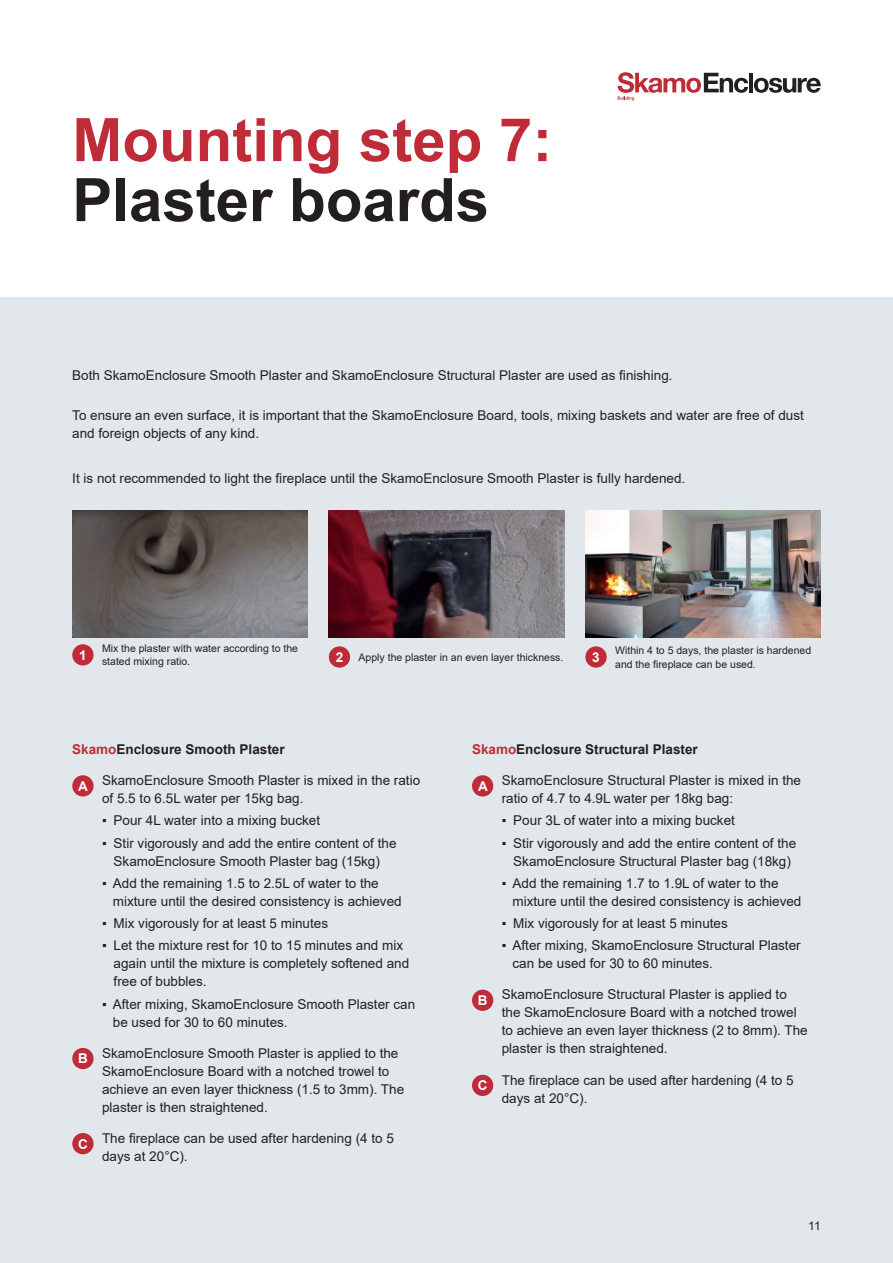
<style>
.page{position:relative;width:893px;height:1263px;background:#fff}
.page>*{position:absolute;margin:0;border:0;box-sizing:border-box;transform-origin:0 0}
.t1{font:700 60px "Arial";color:#bf2b37}
.t2{font:700 60px "Arial";color:#231f20}
.t3{font:13.5px/18px "Arial";color:#231f20}
.t4{font:700 13.5px "Arial";color:#231f20}
.t5{font:700 13.5px "Arial";color:#fff}
.t6{font:12px "Arial";color:#231f20}
.t7{font:10.5px/13.5px "Arial";color:#231f20}
.s1{color:#bf2b37}
</style>
<div class="page">
<div style="left:0;top:298px;width:893px;height:965px;background:#e2e7ec"></div>
<hr style="left:749px;top:73px;width:4px;height:19px;background:#231f20">
<svg style="left:754px;top:78px;width:67px;height:15px"></svg>
<svg style="left:618px;top:72px;width:130px;height:28px"></svg>
<img style="left:72px;top:510px;width:236px;height:128px">
<img style="left:329px;top:510px;width:235px;height:128px">
<img style="left:585px;top:510px;width:236px;height:128px">
<div style="left:329px;top:646px;width:21px;height:22px;background:#bf2b37;border-radius:50%"></div>
<div style="left:585px;top:646px;width:22px;height:22px;background:#bf2b37;border-radius:50%"></div>
<div style="left:72px;top:644px;width:22px;height:21px;background:#bf2b37;border-radius:50%"></div>
<div style="left:72px;top:775px;width:22px;height:21px;background:#bf2b37;border-radius:50%"></div>
<div style="left:72px;top:1048px;width:22px;height:21px;background:#bf2b37;border-radius:50%"></div>
<div style="left:72px;top:1133px;width:22px;height:21px;background:#bf2b37;border-radius:50%"></div>
<div style="left:472px;top:775px;width:21px;height:21px;background:#bf2b37;border-radius:50%"></div>
<div style="left:472px;top:990px;width:21px;height:21px;background:#bf2b37;border-radius:50%"></div>
<div style="left:472px;top:1075px;width:21px;height:21px;background:#bf2b37;border-radius:50%"></div>
<h1 class="t1" style="left:72px;top:98px;width:481px">Mounting step 7:</h1>
<h1 class="t2" style="left:72px;top:158px;width:418px">Plaster boards</h1>
<p class="t3" style="left:72px;top:366px;width:602px">Both SkamoEnclosure Smooth Plaster and SkamoEnclosure Structural Plaster are used as finishing.</p>
<p class="t3" style="left:72px;top:406px;width:733px">To ensure an even surface, it is important that the SkamoEnclosure Board, tools, mixing baskets and water are free of dust and foreign objects of any kind.</p>
<p class="t3" style="left:72px;top:469px;width:615px">It is not recommended to light the fireplace until the SkamoEnclosure Smooth Plaster is fully hardened.</p>
<p class="t7" style="left:102px;top:641px;width:198px">Mix the plaster with water according to the stated mixing ratio.</p>
<p class="t7" style="left:615px;top:643px;width:198px">Within 4 to 5 days, the plaster is hardened and the fireplace can be used.</p>
<p class="t5" style="left:79px;top:645px;width:9px">1</p>
<p class="t5" style="left:336px;top:648px;width:9px">2</p>
<p class="t5" style="left:592px;top:648px;width:9px">3</p>
<p class="t7" style="left:359px;top:650px;width:206px">Apply the plaster in an even layer thickness.</p>
<p class="t4" style="left:72px;top:740px;width:214px"><span class="s1">Skamo</span>Enclosure Smooth Plaster</p>
<p class="t5" style="left:78px;top:776px;width:11px">A</p>
<p class="t3" style="left:102px;top:771px;width:320px">SkamoEnclosure Smooth Plaster is mixed in the ratio of 5.5 to 6.5L water per 15kg bag.</p>
<p class="t3" style="left:102px;top:811px;width:220px">▪ Pour 4L water into a mixing bucket</p>
<p class="t3" style="left:102px;top:834px;width:296px;text-align:center">▪ Stir vigorously and add the entire content of the<br>SkamoEnclosure Smooth Plaster bag (15kg)</p>
<p class="t3" style="left:113px;top:874px;width:290px;text-indent:-11px">▪ Add the remaining 1.5 to 2.5L of water to the mixture until the desired consistency is achieved</p>
<p class="t3" style="left:102px;top:914px;width:228px">▪ Mix vigorously for at least 5 minutes</p>
<p class="t3" style="left:114px;top:936px;width:297px;text-indent:-12px">▪ Let the mixture rest for 10 to 15 minutes and mix again until the mixture is completely softened and free of bubbles.</p>
<p class="t3" style="left:113px;top:995px;width:304px;text-indent:-11px">▪ After mixing, SkamoEnclosure Smooth Plaster can be used for 30 to 60 minutes.</p>
<p class="t5" style="left:78px;top:1049px;width:11px">B</p>
<p class="t5" style="left:78px;top:1134px;width:11px">C</p>
<p class="t3" style="left:102px;top:1044px;width:304px">SkamoEnclosure Smooth Plaster is applied to the SkamoEnclosure Board with a notched trowel to achieve an even layer thickness (1.5 to 3mm). The plaster is then straightened.</p>
<p class="t3" style="left:102px;top:1129px;width:293px">The fireplace can be used after hardening (4 to 5 days at 20°C).</p>
<p class="t4" style="left:472px;top:740px;width:227px"><span class="s1">Skamo</span>Enclosure Structural Plaster</p>
<p class="t5" style="left:478px;top:776px;width:11px">A</p>
<p class="t3" style="left:502px;top:771px;width:301px">SkamoEnclosure Structural Plaster is mixed in the ratio of 4.7 to 4.9L water per 18kg bag:</p>
<p class="t3" style="left:502px;top:811px;width:235px">▪ Pour 3L of water into a mixing bucket</p>
<p class="t3" style="left:502px;top:834px;width:296px;text-align:center">▪ Stir vigorously and add the entire content of the<br>SkamoEnclosure Structural Plaster bag (18kg)</p>
<p class="t3" style="left:513px;top:874px;width:290px;text-indent:-11px">▪ Add the remaining 1.7 to 1.9L of water to the mixture until the desired consistency is achieved</p>
<p class="t3" style="left:502px;top:914px;width:228px">▪ Mix vigorously for at least 5 minutes</p>
<p class="t3" style="left:513px;top:936px;width:290px;text-indent:-11px">▪ After mixing, SkamoEnclosure Structural Plaster can be used for 30 to 60 minutes.</p>
<p class="t5" style="left:478px;top:991px;width:11px">B</p>
<p class="t5" style="left:478px;top:1076px;width:11px">C</p>
<p class="t3" style="left:502px;top:986px;width:307px">SkamoEnclosure Structural Plaster is applied to the SkamoEnclosure Board with a notched trowel to achieve an even layer thickness (2 to 8mm). The plaster is then straightened.</p>
<p class="t3" style="left:502px;top:1071px;width:293px">The fireplace can be used after hardening (4 to 5 days at 20°C).</p>
<p class="t6" style="left:808px;top:1217px;width:14px">11</p>
</div>
